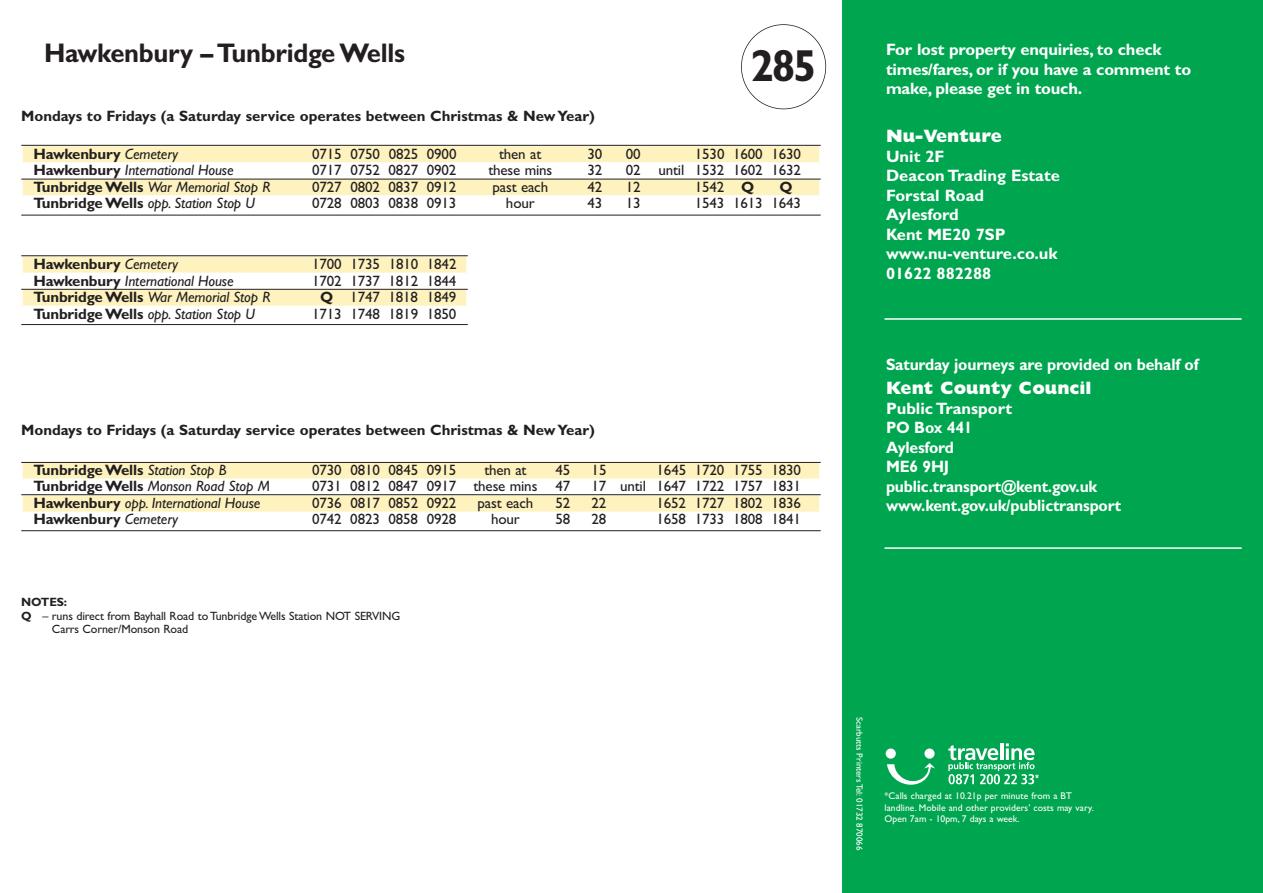
<style>
.page{position:relative;width:1263px;height:893px;background:#fff}
.page>*{position:absolute;margin:0;border:0;box-sizing:border-box;transform-origin:0 0}
.t1{font:700 45px "Gill Sans";color:#231f20;scale:.95 1}
.t2{font:700 27px "Gill Sans";letter-spacing:-.01em;color:#231f20;scale:.95 1}
.t3{font:800 18px "Gill Sans";color:#fff}
.t4{font:700 16.5px/19.5px "Gill Sans";letter-spacing:-.01em;color:#fff}
.t5{font:700 16.5px "Gill Sans";letter-spacing:-.01em;color:#fff;scale:.95 1}
.t6{font:15px "Gill Sans";letter-spacing:-.01em;color:#231f20}
.t7{font:italic 15px "Gill Sans";letter-spacing:-.01em;color:#231f20}
.t8{font:700 15px "Gill Sans";color:#231f20}
.t9{font:12px "Gill Sans";letter-spacing:-.01em;color:#231f20}
.t10{font:700 12px "Gill Sans";letter-spacing:-.01em;color:#231f20}
.t11{font:9.75px/11.7px "Gill Sans";letter-spacing:.005em;color:#fff}
.t12{font:9px "Gill Sans";color:#fff}
.s1{font-weight:400;font-style:italic}
.s2{font-weight:700;font-style:normal}
.s3{font-weight:700}
</style>
<div class="page">
<div style="left:842px;top:0;width:421px;height:893px;background:#00a54f"></div>
<svg style="left:886px;top:748px;width:49px;height:37px"></svg>
<svg style="left:948px;top:743px;width:91px;height:41px"></svg>
<hr style="left:884px;top:318px;width:358px;height:2px;background:#fff">
<hr style="left:884px;top:547px;width:358px;height:2px;background:#fff">
<div style="left:23px;top:146px;width:796px;height:19px;background:#fef3be"></div>
<div style="left:23px;top:162px;width:796px;height:15px;background:#fff"></div>
<div style="left:23px;top:179px;width:796px;height:19px;background:#fef3be"></div>
<div style="left:23px;top:195px;width:796px;height:15px;background:#fff"></div>
<hr style="left:21px;top:145px;width:800px;height:1px;background:#231f20">
<hr style="left:21px;top:179px;width:800px;height:1px;background:#231f20">
<hr style="left:21px;top:215px;width:800px;height:1px;background:#231f20">
<div style="left:23px;top:463px;width:796px;height:18px;background:#fef3be"></div>
<div style="left:23px;top:479px;width:796px;height:15px;background:#fff"></div>
<div style="left:23px;top:496px;width:796px;height:18px;background:#fef3be"></div>
<div style="left:23px;top:512px;width:796px;height:15px;background:#fff"></div>
<hr style="left:21px;top:462px;width:800px;height:1px;background:#231f20">
<hr style="left:21px;top:494px;width:800px;height:1px;background:#231f20">
<hr style="left:21px;top:530px;width:800px;height:1px;background:#231f20">
<div style="left:23px;top:257px;width:443px;height:18px;background:#fef3be"></div>
<div style="left:23px;top:273px;width:443px;height:15px;background:#fff"></div>
<div style="left:23px;top:290px;width:443px;height:18px;background:#fef3be"></div>
<div style="left:23px;top:306px;width:443px;height:15px;background:#fff"></div>
<hr style="left:21px;top:289px;width:447px;height:1px;background:#231f20">
<hr style="left:21px;top:324px;width:447px;height:1px;background:#231f20">
<hr style="left:21px;top:255px;width:447px;height:1px;background:#231f20">
<div style="left:741px;top:24px;width:85px;height:85px;border:2px solid #231f20;border-radius:50%"></div>
<h2 class="t2" style="left:44px;top:44px;width:381px">Hawkenbury – Tunbridge Wells</h2>
<p class="t8" style="left:21px;top:111px;width:575px">Mondays to Fridays (a Saturday service operates between Christmas &amp; New Year)</p>
<h1 class="t1" style="left:751px;top:50px;width:71px">285</h1>
<p class="t8" style="left:33px;top:148px;width:146px">Hawkenbury <span class="s1">Cemetery</span></p>
<p class="t6" style="left:312px;top:148px;width:146px">0715 0750 0825 0900</p>
<p class="t6" style="left:499px;top:148px;width:44px">then at</p>
<p class="t6" style="left:587px;top:148px;width:16px">30</p>
<p class="t6" style="left:626px;top:148px;width:16px">00</p>
<p class="t6" style="left:695px;top:148px;width:108px">1530 1600 1630</p>
<p class="t7" style="left:33px;top:161px;width:202px"><span class="s2">Hawkenbury</span> International House</p>
<p class="t6" style="left:312px;top:165px;width:146px">0717 0752 0827 0902</p>
<p class="t6" style="left:488px;top:165px;width:66px">these mins</p>
<p class="t6" style="left:587px;top:165px;width:16px">32</p>
<p class="t6" style="left:626px;top:165px;width:177px">02 until 1532 1602 1632</p>
<p class="t7" style="left:33px;top:178px;width:239px"><span class="s2">Tunbridge Wells</span> War Memorial Stop R</p>
<p class="t6" style="left:312px;top:181px;width:146px">0727 0802 0837 0912</p>
<p class="t6" style="left:492px;top:181px;width:57px">past each</p>
<p class="t6" style="left:587px;top:181px;width:16px">42</p>
<p class="t6" style="left:626px;top:181px;width:16px">12</p>
<p class="t6" style="left:695px;top:181px;width:61px">1542 <span class="s3">Q</span></p>
<p class="t8" style="left:779px;top:181px;width:15px">Q</p>
<p class="t7" style="left:33px;top:194px;width:223px"><span class="s2">Tunbridge Wells</span> opp. Station Stop U</p>
<p class="t6" style="left:312px;top:198px;width:146px">0728 0803 0838 0913</p>
<p class="t6" style="left:506px;top:198px;width:30px">hour</p>
<p class="t6" style="left:587px;top:198px;width:16px">43</p>
<p class="t6" style="left:626px;top:198px;width:16px">13</p>
<p class="t6" style="left:695px;top:198px;width:108px">1543 1613 1643</p>
<p class="t8" style="left:33px;top:259px;width:146px">Hawkenbury <span class="s1">Cemetery</span></p>
<p class="t6" style="left:312px;top:259px;width:146px">1700 1735 1810 1842</p>
<p class="t7" style="left:33px;top:272px;width:202px"><span class="s2">Hawkenbury</span> International House</p>
<p class="t6" style="left:312px;top:275px;width:146px">1702 1737 1812 1844</p>
<p class="t7" style="left:33px;top:288px;width:239px"><span class="s2">Tunbridge Wells</span> War Memorial Stop R</p>
<p class="t6" style="left:320px;top:292px;width:138px"><span class="s3">Q</span> 1747 1818 1849</p>
<p class="t7" style="left:33px;top:305px;width:223px"><span class="s2">Tunbridge Wells</span> opp. Station Stop U</p>
<p class="t6" style="left:312px;top:308px;width:146px">1713 1748 1819 1850</p>
<p class="t8" style="left:21px;top:425px;width:575px">Mondays to Fridays (a Saturday service operates between Christmas &amp; New Year)</p>
<p class="t8" style="left:33px;top:465px;width:195px">Tunbridge Wells <span class="s1">Station Stop B</span></p>
<p class="t6" style="left:312px;top:465px;width:146px">0730 0810 0845 0915</p>
<p class="t6" style="left:484px;top:465px;width:44px">then at</p>
<p class="t6" style="left:555px;top:465px;width:16px">45</p>
<p class="t6" style="left:592px;top:465px;width:16px">15</p>
<p class="t6" style="left:657px;top:465px;width:146px">1645 1720 1755 1830</p>
<p class="t7" style="left:33px;top:477px;width:238px"><span class="s2">Tunbridge Wells</span> Monson Road Stop M</p>
<p class="t6" style="left:312px;top:481px;width:260px">0731 0812 0847 0917 these mins 47</p>
<p class="t6" style="left:592px;top:481px;width:211px">17 until 1647 1722 1757 1831</p>
<p class="t7" style="left:33px;top:494px;width:228px"><span class="s2">Hawkenbury</span> opp. International House</p>
<p class="t6" style="left:312px;top:498px;width:146px">0736 0817 0852 0922</p>
<p class="t6" style="left:478px;top:498px;width:57px">past each</p>
<p class="t6" style="left:555px;top:498px;width:16px">52</p>
<p class="t6" style="left:592px;top:498px;width:16px">22</p>
<p class="t6" style="left:657px;top:498px;width:146px">1652 1727 1802 1836</p>
<p class="t8" style="left:33px;top:514px;width:146px">Hawkenbury <span class="s1">Cemetery</span></p>
<p class="t6" style="left:312px;top:514px;width:146px">0742 0823 0858 0928</p>
<p class="t6" style="left:491px;top:514px;width:30px">hour</p>
<p class="t6" style="left:555px;top:514px;width:16px">58</p>
<p class="t6" style="left:592px;top:514px;width:16px">28</p>
<p class="t6" style="left:657px;top:514px;width:146px">1658 1733 1808 1841</p>
<p class="t10" style="left:21px;top:598px;width:47px">NOTES:</p>
<p class="t9" style="left:21px;top:612px;width:380px"><span class="s3">Q</span> – runs direct from Bayhall Road to Tunbridge Wells Station NOT SERVING</p>
<p class="t9" style="left:52px;top:625px;width:138px">Carrs Corner/Monson Road</p>
<p class="t4" style="left:886px;top:42px;width:307px">For lost property enquiries, to check times/fares, or if you have a comment to make, please get in touch.</p>
<p class="t3" style="left:886px;top:130px;width:117px">Nu-Venture</p>
<p class="t4" style="left:886px;top:148px;width:175px">Unit 2F<br>Deacon Trading Estate<br>Forstal Road<br>Aylesford<br>Kent ME20 7SP www.nu-venture.co.uk<br>01622 882288</p>
<p class="t5" style="left:886px;top:359px;width:330px">Saturday journeys are provided on behalf of</p>
<p class="t3" style="left:886px;top:382px;width:207px">Kent County Council</p>
<p class="t4" style="left:886px;top:400px;width:237px">Public Transport<br>PO Box 441<br>Aylesford<br>ME6 9HJ public.transport@kent.gov.uk www.kent.gov.uk/publictransport</p>
<p class="t12" style="left:863px;top:717px;width:135px;rotate:90deg">Scarbutts Printers Tel: 01732 870066</p>
<p class="t11" style="left:884px;top:791px;width:211px">*Calls charged at 10.21p per minute from a BT landline. Mobile and other providers’ costs may vary.<br>Open 7am - 10pm, 7 days a week.</p>
</div>
